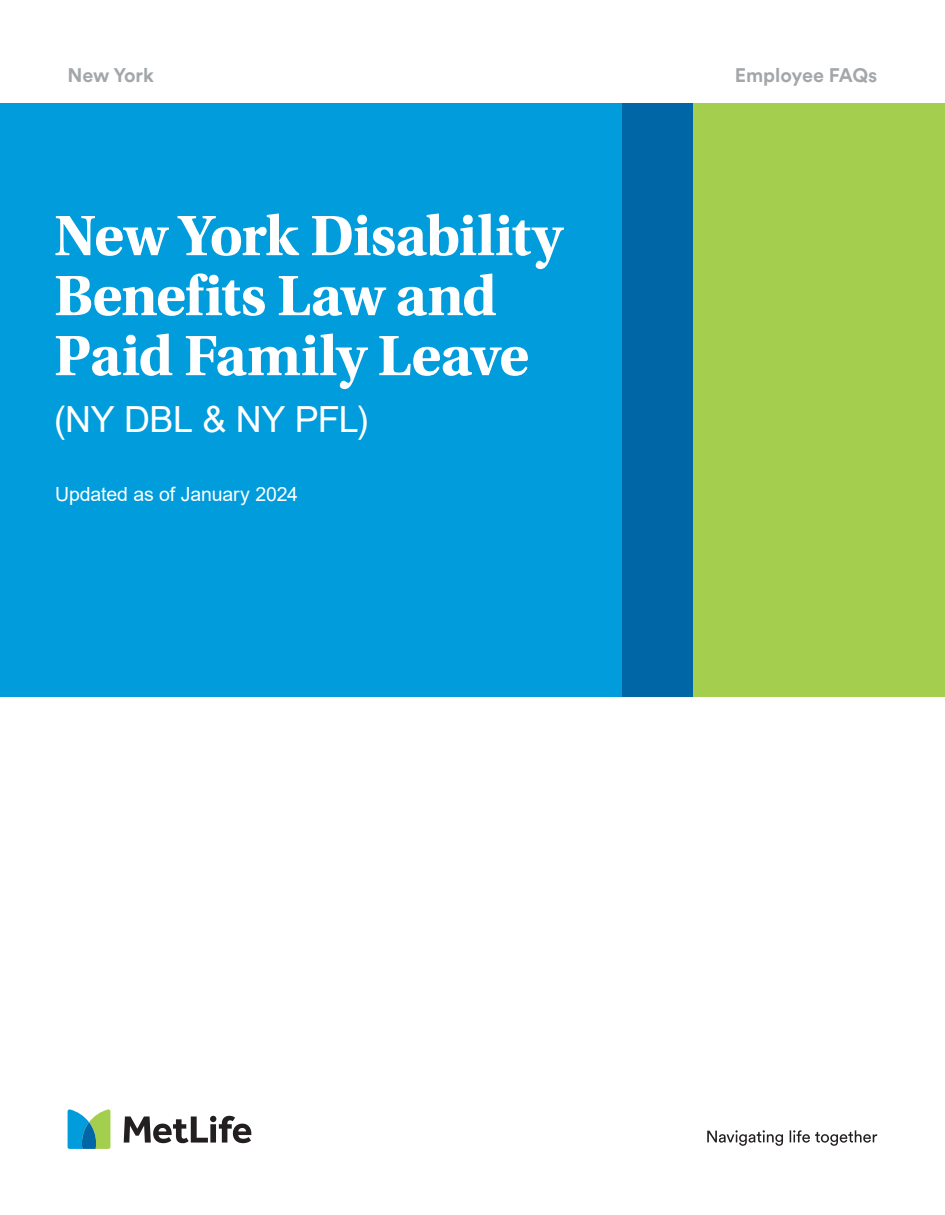
<style>
.page{position:relative;width:945px;height:1215px;background:#fff}
.page>*{position:absolute;margin:0;border:0;box-sizing:border-box;transform-origin:0 0}
.t1{font:700 60px/60px "Utopia Std";letter-spacing:-.015em;color:#fff}
.t2{font:36px "Arial";letter-spacing:-.01em;color:#fff}
.t3{font:19.5px "Arial";letter-spacing:-.01em;color:#fff}
.t4{font:700 19.5px "Met Life Circular";letter-spacing:-.005em;color:#a3a7a9}
</style>
<div class="page">
<svg style="left:124px;top:1116px;width:127px;height:27px"></svg>
<svg style="left:68px;top:1109px;width:42px;height:40px;background:#5ab1a5"></svg>
<svg style="left:707px;top:1130px;width:170px;height:16px"></svg>
<div style="left:0;top:104px;width:932px;height:594px;background:#009cdc"></div>
<div style="left:693px;top:104px;width:252px;height:594px;background:#a4cf4e"></div>
<div style="left:622px;top:104px;width:71px;height:594px;background:#0066a5"></div>
<p class="t4" style="left:68px;top:62px;width:88px">New York</p>
<p class="t4" style="left:735px;top:62px;width:144px">Employee FAQs</p>
<h1 class="t1" style="left:54px;top:206px;width:510px">New York Disability<br>Benefits Law and<br>Paid Family Leave</h1>
<p class="t2" style="left:54px;top:394px;width:316px">(NY DBL &amp; NY PFL)</p>
<p class="t3" style="left:55px;top:481px;width:244px">Updated as of January 2024</p>
</div>
